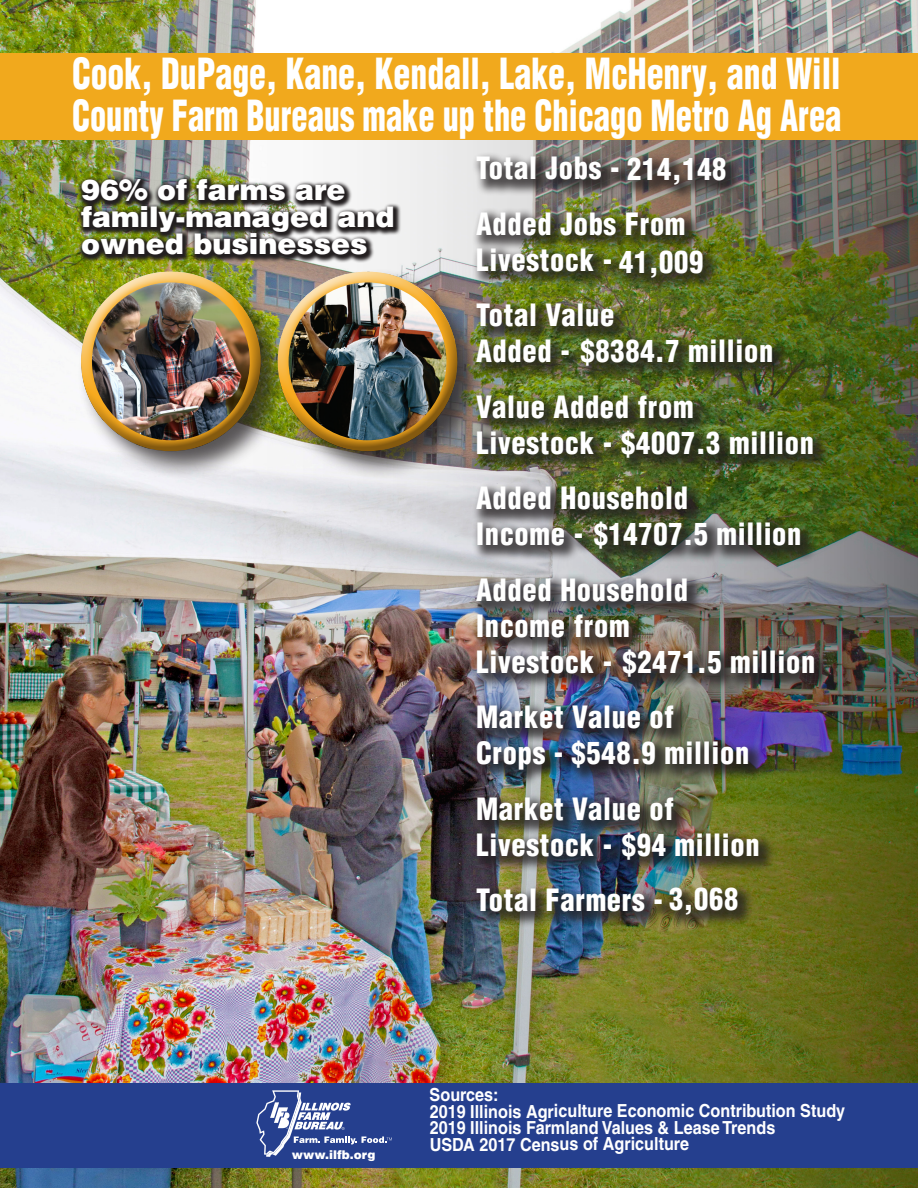
<style>
.page{position:relative;width:918px;height:1188px;background:#fff}
.page>*{position:absolute;margin:0;border:0;box-sizing:border-box;transform-origin:0 0}
.catagory{font:900 condensed 41.85px/42px "Helvetica LT Pro";color:#fff;scale:.81 1}
.Data{font:900 condensed 30px/36px "Helvetica LT Pro";letter-spacing:.025em;color:#fff;scale:.95 1}
.catagory-2{font:900 28.5px/27px "Helvetica LT Pro";color:#fff}
.t1{font:700 18px "Helvetica LT Pro";letter-spacing:-.005em;color:#fff;scale:.9 1}
.t2{font:900 12px "Helvetica LT Pro";color:#fff}
</style>
<div class="page">
<img style="left:0;top:0;width:918px;height:1188px">
<img style="left:126px;top:140px;width:792px;height:1048px">
<div style="left:0;top:1083px;width:918px;height:85px;background:#253f8e"></div>
<svg style="left:256px;top:1090px;width:136px;height:67px"></svg>
<div style="left:0;top:53px;width:918px;height:87px;background:#f1a91d"></div>
<div style="left:78px;top:268px;width:212px;height:212px;background:#231f20;opacity:.75"></div>
<div style="left:80px;top:269px;width:177px;height:142px;background:#fff;opacity:.75"></div>
<div style="left:82px;top:299px;width:181px;height:153px;background:#231f20;opacity:.54"></div>
<img style="left:77px;top:176px;width:324px;height:87px">
<div style="left:274px;top:268px;width:213px;height:212px;background:#231f20;opacity:.75"></div>
<div style="left:277px;top:269px;width:177px;height:142px;background:#fff;opacity:.75"></div>
<div style="left:278px;top:299px;width:182px;height:153px;background:#231f20;opacity:.54"></div>
<div style="left:472px;top:152px;width:238px;height:777px;background:#231f20;opacity:.75"></div>
<div style="left:623px;top:152px;width:120px;height:50px;background:#231f20;opacity:.75"></div>
<div style="left:615px;top:245px;width:106px;height:50px;background:#231f20;opacity:.75"></div>
<div style="left:576px;top:334px;width:214px;height:50px;background:#231f20;opacity:.75"></div>
<div style="left:617px;top:425px;width:214px;height:51px;background:#231f20;opacity:.75"></div>
<div style="left:589px;top:517px;width:229px;height:50px;background:#231f20;opacity:.75"></div>
<div style="left:618px;top:644px;width:214px;height:50px;background:#231f20;opacity:.75"></div>
<div style="left:567px;top:735px;width:199px;height:50px;background:#231f20;opacity:.75"></div>
<div style="left:618px;top:827px;width:158px;height:51px;background:#231f20;opacity:.75"></div>
<div style="left:665px;top:883px;width:90px;height:49px;background:#231f20;opacity:.75"></div>
<p class="catagory" style="left:72px;top:52px;width:951px">Cook, DuPage, Kane, Kendall, Lake, McHenry, and Will<br>County Farm Bureaus make up the Chicago Metro Ag Area</p>
<p class="catagory-2" style="left:81px;top:177px;width:315px">96% of farms are family-managed and owned businesses</p>
<p class="Data" style="left:476px;top:150px;width:265px">Total Jobs - 214,148</p>
<p class="Data" style="left:476px;top:206px;width:222px">Added Jobs From<br>Livestock -</p>
<p class="Data" style="left:476px;top:297px;width:314px">Total Value<br>Added - $8384.7 million</p>
<p class="Data" style="left:476px;top:388px;width:357px">Value Added from<br>Livestock - $4007.3 million</p>
<p class="Data" style="left:476px;top:480px;width:344px">Added Household<br>Income - $14707.5 million</p>
<p class="Data" style="left:476px;top:572px;width:359px">Added Household<br>Income from<br>Livestock - $2471.5 million</p>
<p class="Data" style="left:476px;top:699px;width:289px">Market Value of<br>Crops - $548.9 million</p>
<p class="Data" style="left:476px;top:791px;width:300px">Market Value of<br>Livestock - $94 million</p>
<p class="Data" style="left:476px;top:882px;width:278px">Total Farmers - 3,068</p>
<p class="Data" style="left:619px;top:244px;width:90px">41,009</p>
<p class="t2" style="left:292px;top:1146px;width:85px">www.ilfb.org</p>
<p class="t1" style="left:430px;top:1084px;width:78px">Sources:</p>
<p class="t1" style="left:430px;top:1100px;width:463px">2019 Illinois Agriculture Economic Contribution Study</p>
<p class="t1" style="left:430px;top:1117px;width:386px">2019 Illinois Farmland Values &amp; Lease Trends</p>
<p class="t1" style="left:430px;top:1133px;width:290px">USDA 2017 Census of Agriculture</p>
</div>
